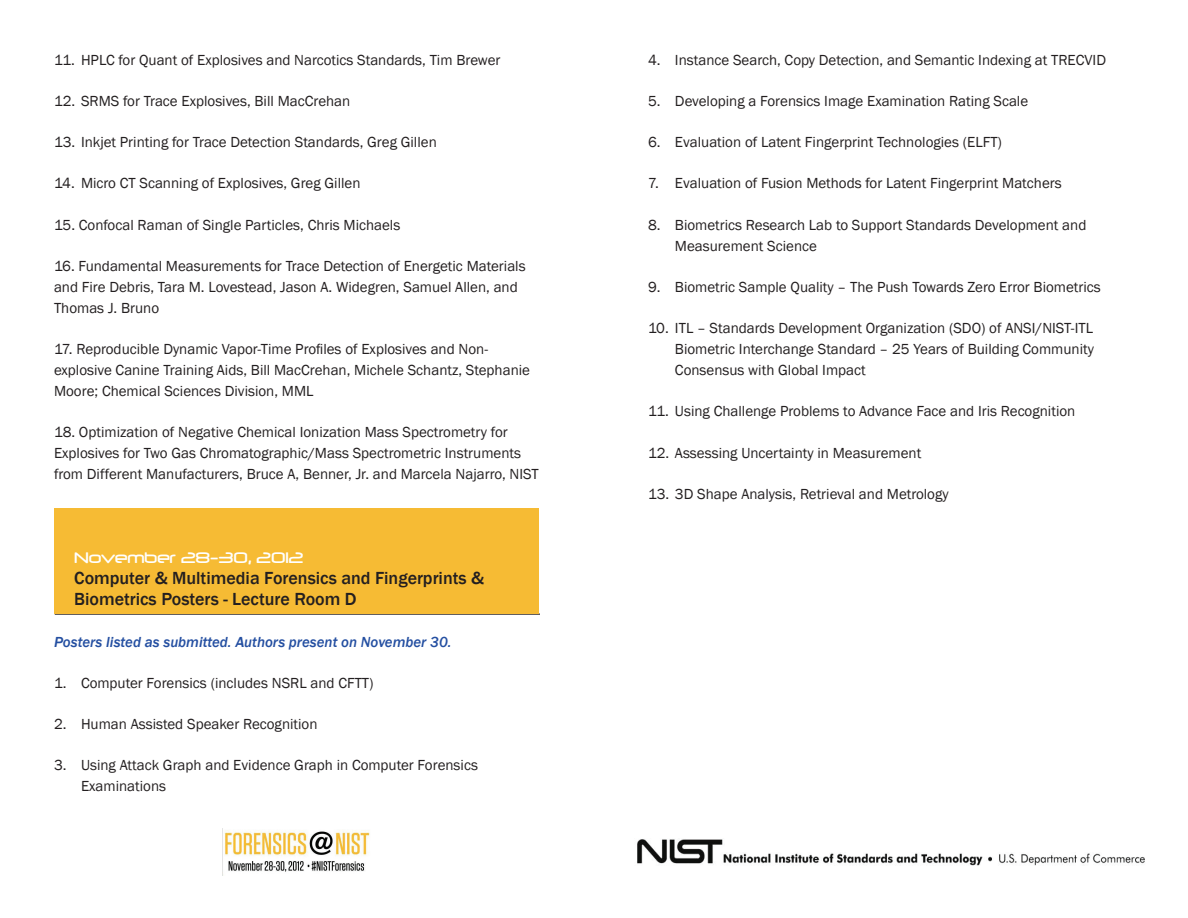
<style>
.page{position:relative;width:1188px;height:918px;background:#fff}
.page>*{position:absolute;margin:0;border:0;box-sizing:border-box;transform-origin:0 0}
.t1{font:500 18px/21px "Franklin Gothic";color:#231f20}
.t2{font:15px/21px "Franklin Gothic";color:#231f20}
.t3{font:italic 500 15px "Franklin Gothic";color:#244fa1}
.s1{font-family:"Neuropol";font-weight:400;color:#fff}
</style>
<div class="page">
<img style="left:223px;top:830px;width:147px;height:45px">
<img style="left:637px;top:839px;width:508px;height:27px">
<hr style="left:55px;top:614px;width:485px;height:1px;background:#231f20">
<div style="left:55px;top:508px;width:484px;height:106px;background:#f6bb34"></div>
<p class="t2" style="left:54px;top:49px;width:448px">11. HPLC for Quant of Explosives and Narcotics Standards, Tim Brewer</p>
<p class="t2" style="left:54px;top:91px;width:298px">12. SRMS for Trace Explosives, Bill MacCrehan</p>
<p class="t2" style="left:54px;top:132px;width:384px">13. Inkjet Printing for Trace Detection Standards, Greg Gillen</p>
<p class="t2" style="left:54px;top:173px;width:308px">14. Micro CT Scanning of Explosives, Greg Gillen</p>
<p class="t2" style="left:54px;top:214px;width:348px">15. Confocal Raman of Single Particles, Chris Michaels</p>
<p class="t2" style="left:54px;top:256px;width:473px">16. Fundamental Measurements for Trace Detection of Energetic Materials and Fire Debris, Tara M. Lovestead, Jason A. Widegren, Samuel Allen, and<br>Thomas J. Bruno</p>
<p class="t2" style="left:54px;top:339px;width:436px">17. Reproducible Dynamic Vapor-Time Profiles of Explosives and Non-</p>
<p class="t2" style="left:54px;top:360px;width:478px">explosive Canine Training Aids, Bill MacCrehan, Michele Schantz, Stephanie<br>Moore; Chemical Sciences Division, MML</p>
<p class="t2" style="left:54px;top:422px;width:486px">18. Optimization of Negative Chemical Ionization Mass Spectrometry for<br>Explosives for Two Gas Chromatographic/Mass Spectrometric Instruments from Different Manufacturers, Bruce A, Benner, Jr. and Marcela Najarro, NIST</p>
<p class="t1" style="left:74px;top:546px;width:411px"><span class="s1">November 28-30, 2012<br></span>Computer &amp; Multimedia Forensics and Fingerprints &amp;<br>Biometrics Posters - Lecture Room D</p>
<p class="t3" style="left:54px;top:632px;width:399px">Posters listed as submitted. Authors present on November 30.</p>
<p class="t2" style="left:54px;top:673px;width:321px">1. Computer Forensics (includes NSRL and CFTT)</p>
<p class="t2" style="left:54px;top:714px;width:265px">2. Human Assisted Speaker Recognition</p>
<p class="t2" style="left:81px;top:755px;width:398px;text-indent:-27px">3. Using Attack Graph and Evidence Graph in Computer Forensics<br>Examinations</p>
<p class="t2" style="left:648px;top:49px;width:460px">4. Instance Search, Copy Detection, and Semantic Indexing at TRECVID</p>
<p class="t2" style="left:648px;top:91px;width:382px">5. Developing a Forensics Image Examination Rating Scale</p>
<p class="t2" style="left:648px;top:132px;width:356px">6. Evaluation of Latent Fingerprint Technologies (ELFT)</p>
<p class="t2" style="left:648px;top:173px;width:415px">7. Evaluation of Fusion Methods for Latent Fingerprint Matchers</p>
<p class="t2" style="left:675px;top:214px;width:413px;text-indent:-27px">8. Biometrics Research Lab to Support Standards Development and<br>Measurement Science</p>
<p class="t2" style="left:648px;top:277px;width:454px">9. Biometric Sample Quality – The Push Towards Zero Error Biometrics</p>
<p class="t2" style="left:675px;top:318px;width:421px;text-align:justify;text-indent:-27px">10. ITL – Standards Development Organization (SDO) of ANSI/NIST-ITL Biometric Interchange Standard – 25 Years of Building Community Consensus with Global Impact</p>
<p class="t2" style="left:648px;top:401px;width:429px">11. Using Challenge Problems to Advance Face and Iris Recognition</p>
<p class="t2" style="left:648px;top:442px;width:275px">12. Assessing Uncertainty in Measurement</p>
<p class="t2" style="left:648px;top:484px;width:302px">13. 3D Shape Analysis, Retrieval and Metrology</p>
</div>
